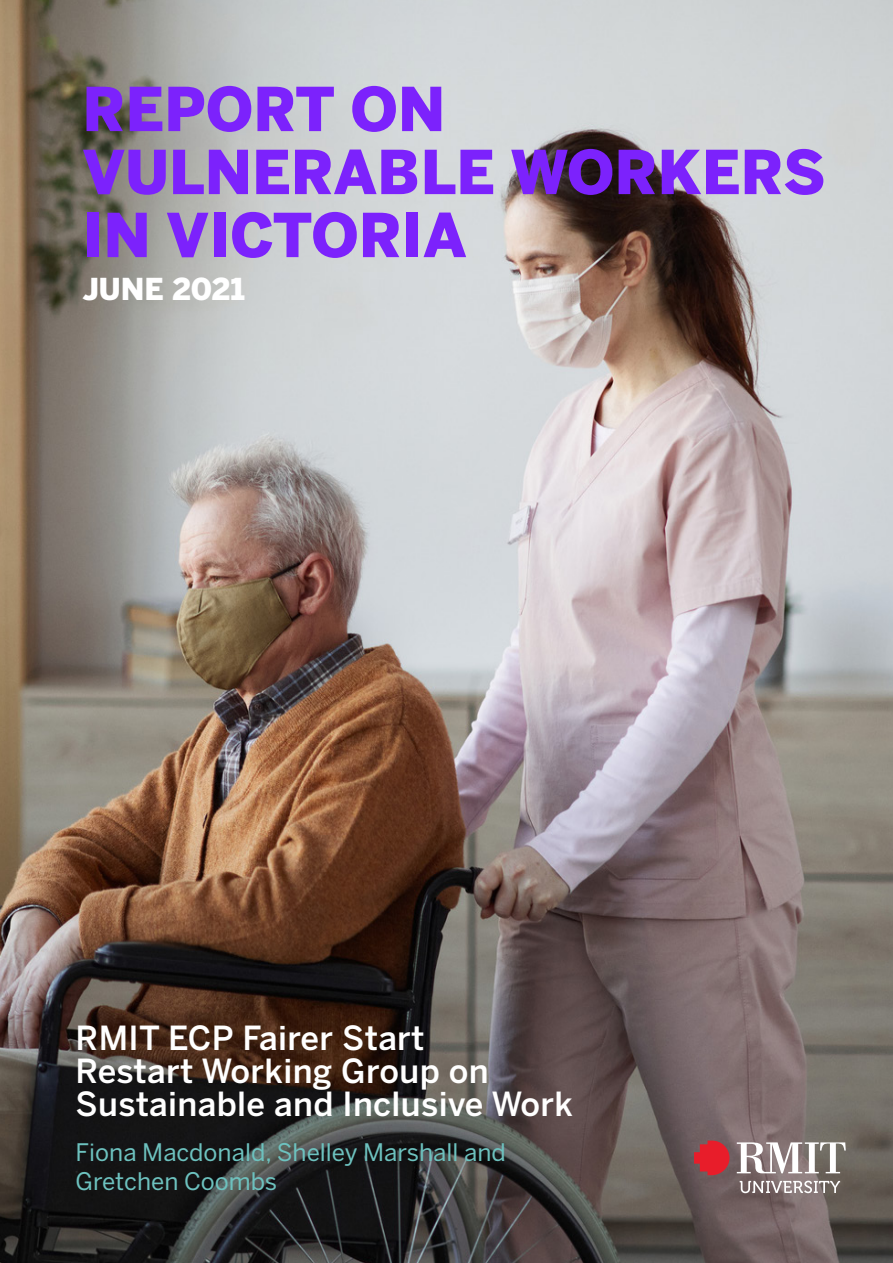
<style>
.page{position:relative;width:893px;height:1263px;background:#fff}
.page>*{position:absolute;margin:0;border:0;box-sizing:border-box;transform-origin:0 0}
.t1{font:900 60px/63px "Benton Sans";color:#7c22fc}
.t2{font:500 33px/33px "Benton Sans";letter-spacing:.01em;color:#fff}
.t3{font:900 30px "Benton Sans";color:#fff}
.t4{font:24px/28.8px "Benton Sans";color:#6dc2bf}
</style>
<div class="page">
<img style="left:0;top:0;width:893px;height:1263px">
<svg style="left:694px;top:1140px;width:35px;height:35px"></svg>
<svg style="left:737px;top:1142px;width:109px;height:31px"></svg>
<svg style="left:740px;top:1181px;width:100px;height:12px"></svg>
<p class="t1" style="left:82px;top:77px;width:745px">REPORT ON<br>VULNERABLE WORKERS<br>IN VICTORIA</p>
<p class="t3" style="left:82px;top:271px;width:164px">JUNE 2021</p>
<p class="t2" style="left:76px;top:1021px;width:499px">RMIT ECP Fairer Start<br>Restart Working Group on<br>Sustainable and Inclusive Work</p>
<p class="t4" style="left:76px;top:1138px;width:432px">Fiona Macdonald, Shelley Marshall and<br>Gretchen Coombs</p>
</div>
